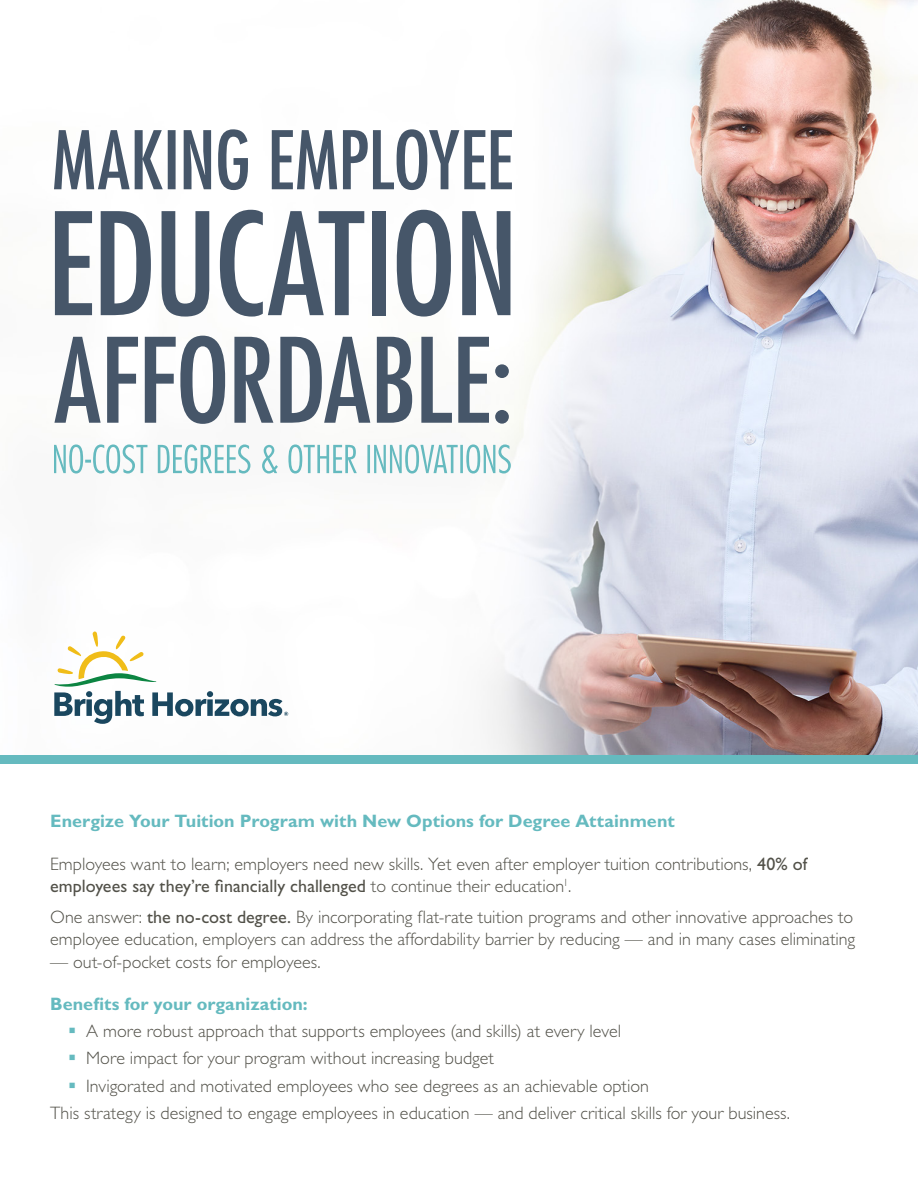
<style>
.page{position:relative;width:918px;height:1188px;background:#fff}
.page>*{position:absolute;margin:0;border:0;box-sizing:border-box;transform-origin:0 0}
.t1{font:condensed 138px "Futura Std";letter-spacing:-.02em;color:#465669}
.t2{font:condensed 114px "Futura Std";letter-spacing:-.01em;color:#465669}
.Body_Copy{font:300 18px/22.5px "Gill Sans Std";color:#525149}
.body_subhead{font:300 18px/22.5px "Gill Sans Std";color:#525149}
.Body_Copy-2{font:700 18px "Gill Sans Std";color:#65babf}
.s1{font-weight:400}
</style>
<div class="page">
<img style="left:288px;top:0;width:630px;height:755px">
<svg style="left:54px;top:444px;width:457px;height:30px"></svg>
<svg style="left:54px;top:129px;width:458px;height:61px"></svg>
<svg style="left:54px;top:631px;width:234px;height:93px"></svg>
<div style="left:0;top:755px;width:918px;height:9px;background:#65babf"></div>
<p class="t1" style="left:46px;top:181px;width:474px">EDUCATION</p>
<p class="t2" style="left:54px;top:312px;width:461px">AFFORDABLE:</p>
<p class="Body_Copy-2" style="left:50px;top:810px;width:626px">Energize Your Tuition Program with New Options for Degree Attainment</p>
<p class="body_subhead" style="left:50px;top:852px;width:759px">Employees want to learn; employers need new skills. Yet even after employer tuition contributions, <span class="s1">40% of employees say they’re financially challenged</span> to continue their education<sup>1</sup>.</p>
<p class="Body_Copy" style="left:50px;top:906px;width:807px">One answer: <span class="s1">the no-cost degree.</span> By incorporating flat-rate tuition programs and other innovative approaches to employee education, employers can address the affordability barrier by reducing — and in many cases eliminating</p>
<p class="Body_Copy" style="left:50px;top:951px;width:272px">— out-of-pocket costs for employees.</p>
<p class="Body_Copy-2" style="left:50px;top:994px;width:259px">Benefits for your organization:</p>
<p class="Body_Copy" style="left:86px;top:1020px;width:536px">A more robust approach that supports employees (and skills) at every level</p>
<p class="Body_Copy" style="left:86px;top:1047px;width:409px">More impact for your program without increasing budget</p>
<p class="Body_Copy" style="left:86px;top:1074px;width:564px">Invigorated and motivated employees who see degrees as an achievable option</p>
<p class="Body_Copy" style="left:50px;top:1102px;width:742px">This strategy is designed to engage employees in education — and deliver critical skills for your business.</p>
</div>
